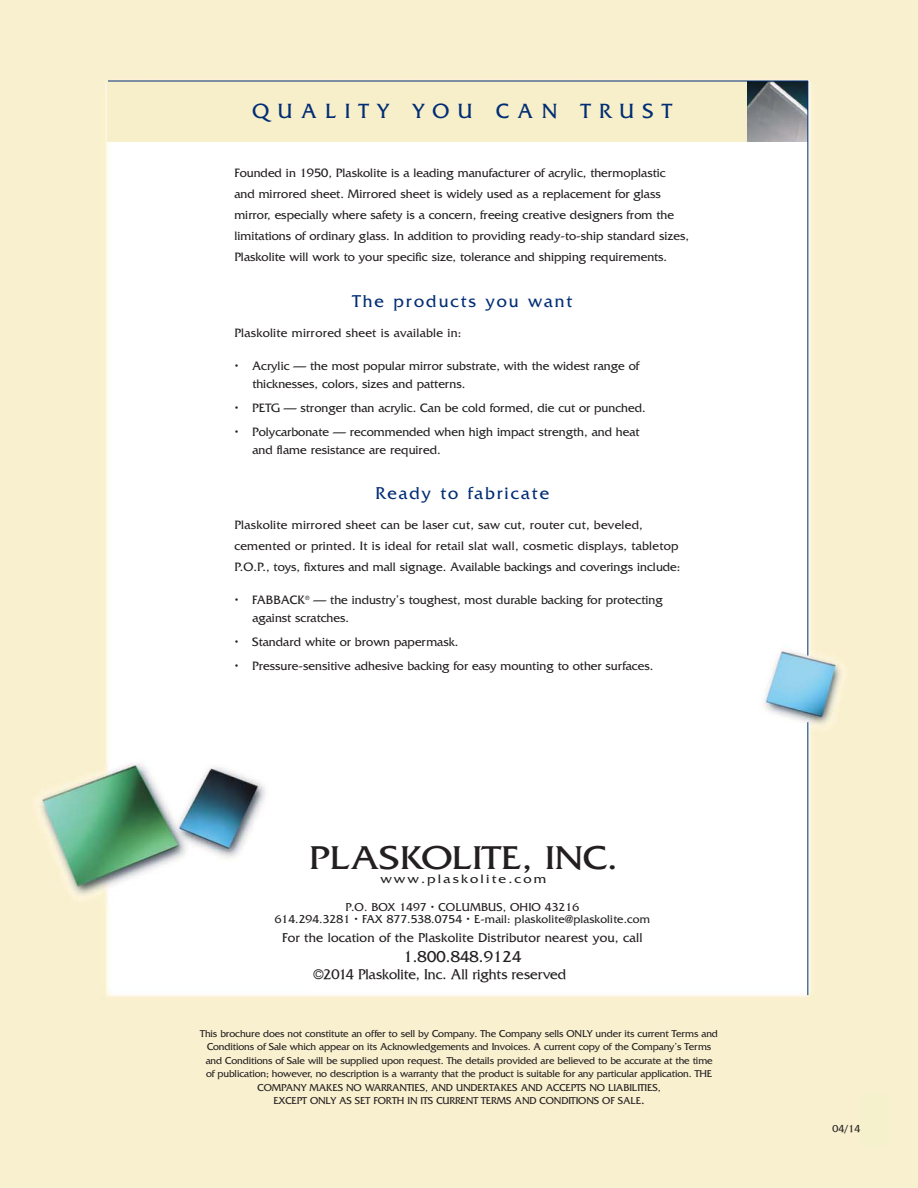
<style>
.page{position:relative;width:918px;height:1188px;background:#fff}
.page>*{position:absolute;margin:0;border:0;box-sizing:border-box;transform-origin:0 0}
.t1{font:34.65px "Friz Quadrata";color:#231f20;scale:1.15 1}
.t2{font:21.6px "Friz Quadrata";letter-spacing:.39em;color:#002d74}
.t3{font:18px "Friz Quadrata";letter-spacing:.11em;color:#002d74}
.t4{font:16.5px/19.5px "Friz Quadrata";letter-spacing:.01em;color:#231f20;text-align:center}
.t5{font:14.55px "Friz Quadrata";color:#231f20}
.t6{font:13.5px "Friz Quadrata";letter-spacing:.01em;color:#231f20}
.t7{font:12.75px/21px "Friz Quadrata";color:#231f20}
.t8{font:12.75px "Friz Quadrata";letter-spacing:.145em;color:#231f20;scale:1.15 1}
.t9{font:12px/12px "Friz Quadrata";letter-spacing:.01em;color:#231f20;text-align:center}
.t10{font:10.5px/13.5px "Friz Quadrata";letter-spacing:-.01em;color:#231f20;text-align:center}
.s1{font-size:12.75px}
</style>
<div class="page">
<img style="left:0;top:0;width:918px;height:1188px">
<div style="left:108px;top:82px;width:639px;height:60px;background:#f7efca"></div>
<img style="left:747px;top:82px;width:61px;height:60px">
<div style="left:306px;top:828px;width:315px;height:63px;background:#fff"></div>
<hr style="left:108px;top:81px;width:700px;height:1px;background:#002d74">
<hr style="left:808px;top:81px;width:1px;height:575px;background:#002d74">
<hr style="left:808px;top:722px;width:1px;height:273px;background:#002d74">
<div style="left:818px;top:1095px;width:43px;height:51px;background:#f9f0cf"></div>
<div style="left:861px;top:1095px;width:28px;height:51px;background:#f6f1cd"></div>
<div style="left:309px;top:967px;width:332px;height:25px;background:#fff"></div>
<h2 class="t2" style="left:253px;top:104px;width:421px">QUALITY YOU CAN TRUST</h2>
<p class="t7" style="left:234px;top:163px;width:456px">Founded in 1950, Plaskolite is a leading manufacturer of acrylic, thermoplastic and mirrored sheet. Mirrored sheet is widely used as a replacement for glass mirror, especially where safety is a concern, freeing creative designers from the limitations of ordinary glass. In addition to providing ready-to-ship standard sizes, Plaskolite will work to your specific size, tolerance and shipping requirements.</p>
<h3 class="t3" style="left:352px;top:294px;width:221px">The products you want</h3>
<p class="t7" style="left:234px;top:323px;width:229px">Plaskolite mirrored sheet is available in:</p>
<p class="t7" style="left:252px;top:358px;width:388px;line-height:18px;text-indent:-18px">• Acrylic — the most popular mirror substrate, with the widest range of thicknesses, colors, sizes and patterns.</p>
<p class="t7" style="left:234px;top:398px;width:413px">• PETG — stronger than acrylic. Can be cold formed, die cut or punched.</p>
<p class="t7" style="left:252px;top:424px;width:389px;line-height:18px;text-indent:-18px">• Polycarbonate — recommended when high impact strength, and heat and flame resistance are required.</p>
<h3 class="t3" style="left:376px;top:487px;width:175px">Ready to fabricate</h3>
<p class="t7" style="left:234px;top:516px;width:448px">Plaskolite mirrored sheet can be laser cut, saw cut, router cut, beveled, cemented or printed. It is ideal for retail slat wall, cosmetic displays, tabletop<br>P.O.P., toys, fixtures and mall signage. Available backings and coverings include:</p>
<p class="t7" style="left:252px;top:592px;width:412px;line-height:18px;text-indent:-18px">• FABBACK<sup>®</sup> — the industry’s toughest, most durable backing for protecting against scratches.</p>
<p class="t7" style="left:234px;top:633px;width:226px">• Standard white or brown papermask.</p>
<p class="t7" style="left:234px;top:657px;width:420px">• Pressure-sensitive adhesive backing for easy mounting to other surfaces.</p>
<h1 class="t1" style="left:309px;top:845px;width:270px">PLASKOLITE, INC.</h1>
<p class="t8" style="left:380px;top:874px;width:146px">www.plaskolite.com</p>
<p class="t9" style="left:275px;top:902px;width:377px">P.O. BOX 1497 • COLUMBUS, OHIO 43216<br>614.294.3281 • FAX 877.538.0754 • E-mail: plaskolite@plaskolite.com</p>
<p class="t6" style="left:282px;top:933px;width:362px">For the location of the Plaskolite Distributor nearest you, call</p>
<p class="t4" style="left:313px;top:948px;width:301px">1.800.848.9124<br>©2007 Plaskolite, Inc. All rights reserved</p>
<p class="t5" style="left:313px;top:967px;width:255px">©2014 Plaskolite, Inc. All rights reserved</p>
<p class="t10" style="left:200px;top:1028px;width:519px">This brochure does not constitute an offer to sell by Company. The Company sells ONLY under its current Terms and Conditions of Sale which appear on its Acknowledgements and Invoices. A current copy of the Company’s Terms and Conditions of Sale will be supplied upon request. The details provided are believed to be accurate at the time of publication; however, no description is a warranty that the product is suitable for any particular application. THE COMPANY MAKES NO WARRANTIES, AND UNDERTAKES AND ACCEPTS NO LIABILITIES,<br>EXCEPT ONLY AS SET FORTH IN ITS CURRENT TERMS AND CONDITIONS OF SALE<span class="s1">.</span></p>
<p class="t10" style="left:833px;top:1122px;width:29px">04/14</p>
<p class="t9" style="left:833px;top:1125px;width:33px">04/12</p>
</div>
